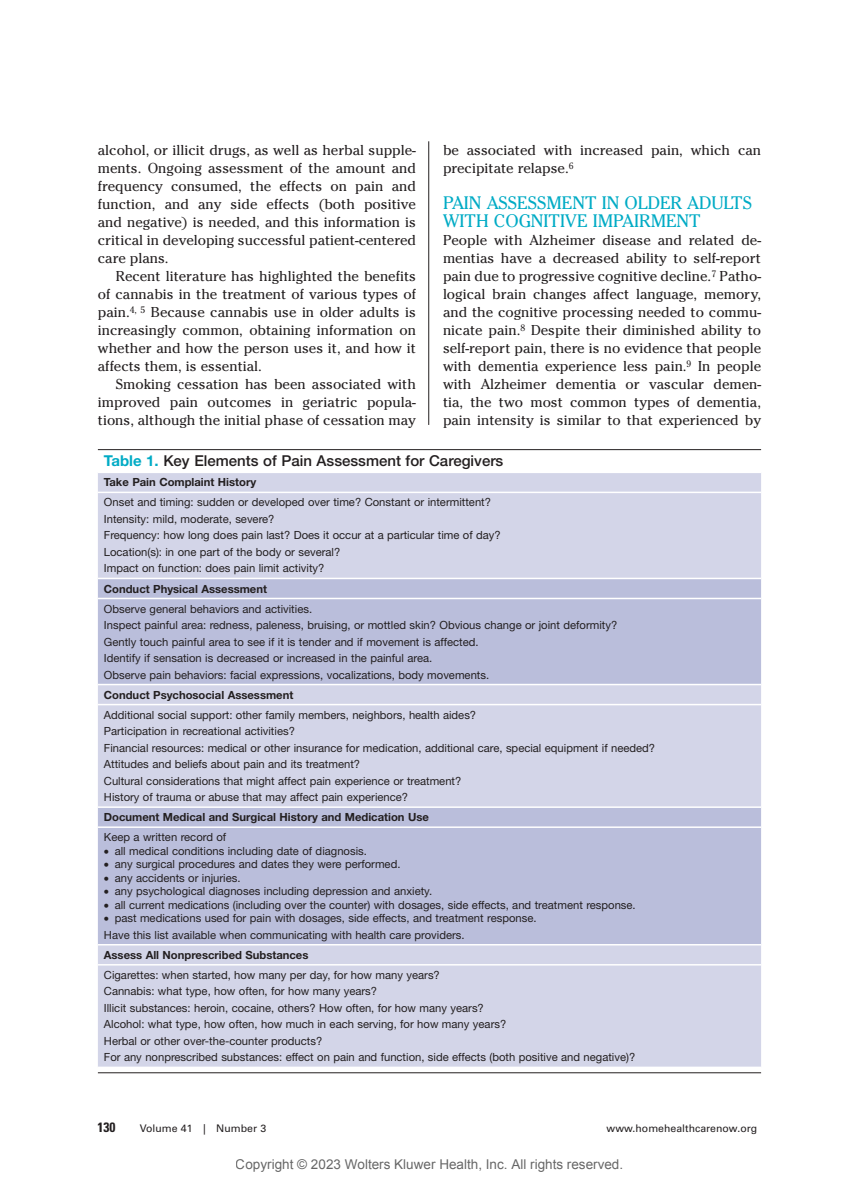
<style>
.page{position:relative;width:859px;height:1183px;background:#fff}
.page>*{position:absolute;margin:0;border:0;box-sizing:border-box;transform-origin:0 0}
.t1{font:18px/18px "Cheltenham Std";color:#00abc5}
.t2{font:500 15px "Helvetica Neue LT Std";color:#231f20}
.t3{font:14.25px/18px "Cheltenham Std";color:#231f20}
.t4{font:13.5px "Arial";color:rgb(0 0 0/.6)}
.t5{font:700 condensed 13.5px "Univers LT Std";color:#231f20}
.t6{font:11.25px/16.5px "Helvetica Neue LT Std";color:#231f20}
.t7{font:700 11.25px/20.1px "Helvetica Neue LT Std";color:#231f20}
.t8{font:10.5px "Univers LT Std";color:#231f20}
.s1{font-weight:700;color:#00abc5}
.s2{font-weight:700}
.s3{font-weight:400}
</style>
<div class="page">
<hr style="left:428px;top:141px;width:1px;height:284px;background:#231f20">
<div style="left:98px;top:473px;width:663px;height:593px;background:#d3d5e8"></div>
<svg style="left:98px;top:579px;width:663px;height:365px;background:#c2c5df"></svg>
<hr style="left:98px;top:491px;width:663px;height:2px;background:#fff">
<hr style="left:98px;top:578px;width:663px;height:1px;background:#fff">
<hr style="left:98px;top:598px;width:663px;height:1px;background:#fff">
<hr style="left:98px;top:684px;width:663px;height:1px;background:#fff">
<hr style="left:98px;top:704px;width:663px;height:1px;background:#fff">
<hr style="left:98px;top:806px;width:663px;height:2px;background:#fff">
<hr style="left:98px;top:826px;width:663px;height:2px;background:#fff">
<hr style="left:98px;top:944px;width:663px;height:1px;background:#fff">
<hr style="left:98px;top:964px;width:663px;height:1px;background:#fff">
<hr style="left:98px;top:449px;width:663px;height:1px;background:#231f20">
<hr style="left:98px;top:1072px;width:663px;height:1px;background:#231f20">
<p class="t3" style="left:98px;top:142px;width:319px">alcohol, or illicit drugs, as well as herbal supple-</p>
<p class="t3" style="left:98px;top:160px;width:319px">ments. Ongoing assessment of the amount and</p>
<p class="t3" style="left:98px;top:178px;width:319px">frequency consumed, the effects on pain and</p>
<p class="t3" style="left:98px;top:196px;width:319px">function, and any side effects (both positive</p>
<p class="t3" style="left:98px;top:214px;width:319px">and negative) is needed, and this information is</p>
<p class="t3" style="left:98px;top:232px;width:319px">critical in developing successful patient-centered</p>
<p class="t3" style="left:98px;top:250px;width:72px">care plans.</p>
<p class="t3" style="left:116px;top:268px;width:301px">Recent literature has highlighted the benefits</p>
<p class="t3" style="left:98px;top:286px;width:319px">of cannabis in the treatment of various types of</p>
<p class="t3" style="left:98px;top:304px;width:319px">pain.<sup>4,</sup> <sup>5</sup> Because cannabis use in older adults is</p>
<p class="t3" style="left:98px;top:322px;width:319px">increasingly common, obtaining information on</p>
<p class="t3" style="left:98px;top:340px;width:319px">whether and how the person uses it, and how it</p>
<p class="t3" style="left:98px;top:358px;width:165px">affects them, is essential.</p>
<p class="t3" style="left:116px;top:376px;width:301px">Smoking cessation has been associated with</p>
<p class="t3" style="left:98px;top:394px;width:319px">improved pain outcomes in geriatric popula-</p>
<p class="t3" style="left:98px;top:412px;width:319px">tions, although the initial phase of cessation may</p>
<p class="t2" style="left:104px;top:455px;width:401px"><span class="s1">Table 1.</span> Key Elements of Pain Assessment for Caregivers</p>
<p class="t6" style="left:104px;top:473px;width:389px;line-height:20.1px"><span class="s2">Take Pain Complaint History<br></span>Onset and timing: sudden or developed over time? Constant or intermittent?</p>
<p class="t6" style="left:104px;top:512px;width:398px">Intensity: mild, moderate, severe?<br>Frequency: how long does pain last? Does it occur at a particular time of day?<br>Location(s): in one part of the body or several?<br>Impact on function: does pain limit activity?</p>
<p class="t6" style="left:104px;top:579px;width:210px;line-height:20.1px"><span class="s2">Conduct Physical Assessment<br></span>Observe general behaviors and activities.</p>
<p class="t6" style="left:104px;top:618px;width:515px">Inspect painful area: redness, paleness, bruising, or mottled skin? Obvious change or joint deformity?<br>Gently touch painful area to see if it is tender and if movement is affected.<br>Identify if sensation is decreased or increased in the painful area.<br>Observe pain behaviors: facial expressions, vocalizations, body movements.</p>
<p class="t6" style="left:104px;top:686px;width:374px;line-height:20.1px"><span class="s2">Conduct Psychosocial Assessment<br></span>Additional social support: other family members, neighbors, health aides?</p>
<p class="t6" style="left:104px;top:724px;width:553px">Participation in recreational activities?<br>Financial resources: medical or other insurance for medication, additional care, special equipment if needed?<br>Attitudes and beliefs about pain and its treatment?<br>Cultural considerations that might affect pain experience or treatment?<br>History of trauma or abuse that may affect pain experience?</p>
<p class="t7" style="left:104px;top:808px;width:326px">Document Medical and Surgical History and Medication Use<br><span class="s3">Keep a written record of</span></p>
<p class="t6" style="left:104px;top:843px;width:264px">• all medical conditions including date of diagnosis.</p>
<p class="t6" style="left:104px;top:857px;width:298px">• any surgical procedures and dates they were performed.</p>
<p class="t6" style="left:104px;top:870px;width:138px">• any accidents or injuries.</p>
<p class="t6" style="left:104px;top:884px;width:330px">• any psychological diagnoses including depression and anxiety.</p>
<p class="t6" style="left:104px;top:897px;width:533px">• all current medications (including over the counter) with dosages, side effects, and treatment response.</p>
<p class="t6" style="left:104px;top:911px;width:434px">• past medications used for pain with dosages, side effects, and treatment response.<br>Have this list available when communicating with health care providers.</p>
<p class="t6" style="left:104px;top:946px;width:337px;line-height:20.1px"><span class="s2">Assess All Nonprescribed Substances<br></span>Cigarettes: when started, how many per day, for how many years?</p>
<p class="t6" style="left:104px;top:984px;width:533px">Cannabis: what type, how often, for how many years?<br>Illicit substances: heroin, cocaine, others? How often, for how many years?<br>Alcohol: what type, how often, how much in each serving, for how many years?<br>Herbal or other over-the-counter products?<br>For any nonprescribed substances: effect on pain and function, side effects (both positive and negative)?</p>
<p class="t3" style="left:443px;top:142px;width:319px">be associated with increased pain, which can precipitate relapse.<sup>6</sup></p>
<p class="t1" style="left:443px;top:195px;width:310px">PAIN ASSESSMENT IN OLDER ADULTS<br>WITH COGNITIVE IMPAIRMENT</p>
<p class="t3" style="left:443px;top:232px;width:319px;text-align:justify">People with Alzheimer disease and related de&shy;mentias have a decreased ability to self-report pain due to progressive cognitive decline.<sup>7</sup> Patho&shy;logical brain changes affect language, memory, and the cognitive processing needed to commu&shy;nicate pain.<sup>8</sup> Despite their diminished ability to self-report pain, there is no evidence that people with dementia experience less pain.<sup>9</sup> In people with Alzheimer dementia or vascular demen&shy;tia, the two most common types of dementia, pain intensity is similar to that experienced by</p>
<p class="t5" style="left:98px;top:1121px;width:19px">130</p>
<p class="t8" style="left:140px;top:1123px;width:128px">Volume 41 | Number 3</p>
<p class="t8" style="left:606px;top:1123px;width:152px">www.homehealthcarenow.org</p>
<p class="t4" style="left:236px;top:1155px;width:389px">Copyright © 2023 Wolters Kluwer Health, Inc. All rights reserved.</p>
</div>
